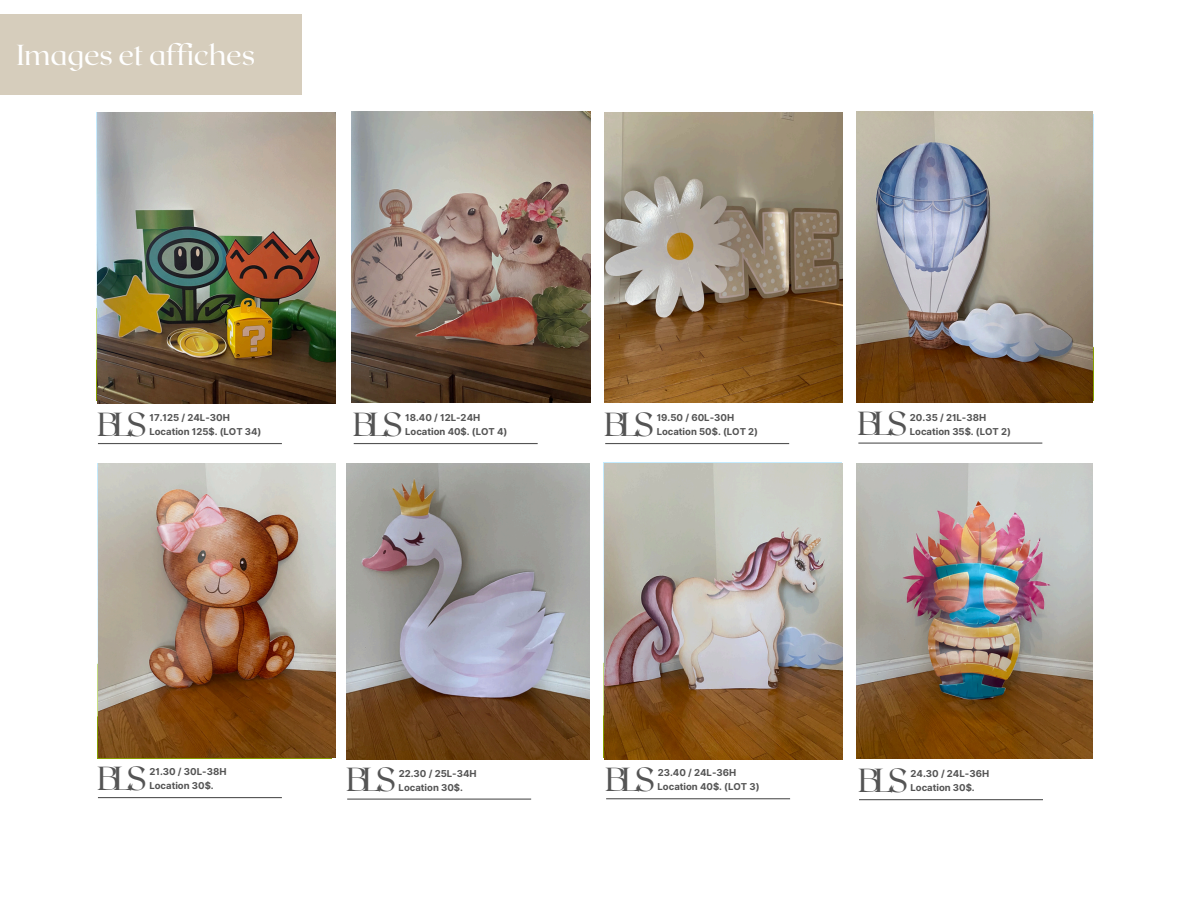
<style>
.page{position:relative;width:1188px;height:918px;background:#fff}
.page>*{position:absolute;margin:0;border:0;box-sizing:border-box;transform-origin:0 0}
.t1{font:300 33.3px "Roxborough CF";letter-spacing:-.195em;color:#545454}
.t2{font:28.8px "Roxborough CF";color:#fff}
.t3{font:700 9.6px "Inter";color:#545454}
.t4{font:700 9.45px "Inter";color:#545454}
</style>
<div class="page">
<div style="left:0;top:15px;width:301px;height:80px;background:#d6cdbc"></div>
<hr style="left:98px;top:443px;width:184px;height:1px;background:#545454">
<hr style="left:354px;top:443px;width:184px;height:1px;background:#545454">
<hr style="left:605px;top:443px;width:184px;height:1px;background:#545454">
<hr style="left:98px;top:797px;width:184px;height:1px;background:#545454">
<hr style="left:347px;top:799px;width:184px;height:1px;background:#545454">
<hr style="left:858px;top:443px;width:184px;height:1px;background:#545454">
<hr style="left:606px;top:798px;width:184px;height:1px;background:#545454">
<hr style="left:859px;top:799px;width:184px;height:1px;background:#545454">
<img style="left:97px;top:112px;width:239px;height:292px">
<img style="left:352px;top:111px;width:238px;height:292px">
<img style="left:604px;top:112px;width:239px;height:291px">
<img style="left:856px;top:112px;width:236px;height:290px">
<img style="left:98px;top:464px;width:238px;height:293px">
<img style="left:346px;top:463px;width:243px;height:296px">
<img style="left:604px;top:463px;width:239px;height:296px">
<img style="left:856px;top:464px;width:236px;height:295px">
<h3 class="t2" style="left:16px;top:37px;width:240px">Images et affiches</h3>
<h2 class="t1" style="left:97px;top:403px;width:51px">BLS</h2>
<h1 class="t1" style="left:353px;top:403px;width:51px">BLS</h1>
<h3 class="t1" style="left:604px;top:403px;width:51px">BLS</h3>
<h1 class="t3" style="left:149px;top:412px;width:82px">17.125 / 24L-30H</h1>
<p class="t3" style="left:405px;top:412px;width:77px">18.40 / 12L-24H</p>
<h3 class="t3" style="left:657px;top:412px;width:79px">19.50 / 60L-30H</h3>
<p class="t4" style="left:149px;top:426px;width:114px">Location 125$. (LOT 34)</p>
<h3 class="t4" style="left:405px;top:426px;width:104px">Location 40$. (LOT 4)</h3>
<h1 class="t4" style="left:657px;top:426px;width:103px">Location 50$. (LOT 2)</h1>
<h1 class="t1" style="left:857px;top:402px;width:51px">BLS</h1>
<p class="t3" style="left:910px;top:411px;width:78px">20.35 / 21L-38H</p>
<h3 class="t4" style="left:910px;top:425px;width:103px">Location 35$. (LOT 2)</h3>
<p class="t1" style="left:97px;top:757px;width:51px">BLS</p>
<h1 class="t1" style="left:346px;top:758px;width:51px">BLS</h1>
<h1 class="t3" style="left:149px;top:766px;width:79px">21.30 / 30L-38H</h1>
<p class="t3" style="left:399px;top:767px;width:79px">22.30 / 25L-34H</p>
<p class="t4" style="left:149px;top:780px;width:66px">Location 30$.</p>
<h3 class="t4" style="left:399px;top:781px;width:66px">Location 30$.</h3>
<h1 class="t1" style="left:605px;top:758px;width:51px">BLS</h1>
<h1 class="t3" style="left:658px;top:767px;width:80px">23.40 / 24L-36H</h1>
<p class="t4" style="left:658px;top:781px;width:104px">Location 40$. (LOT 3)</p>
<h3 class="t1" style="left:858px;top:759px;width:51px">BLS</h3>
<p class="t3" style="left:911px;top:768px;width:80px">24.30 / 24L-36H</p>
<h3 class="t4" style="left:910px;top:782px;width:66px">Location 30$.</h3>
</div>
